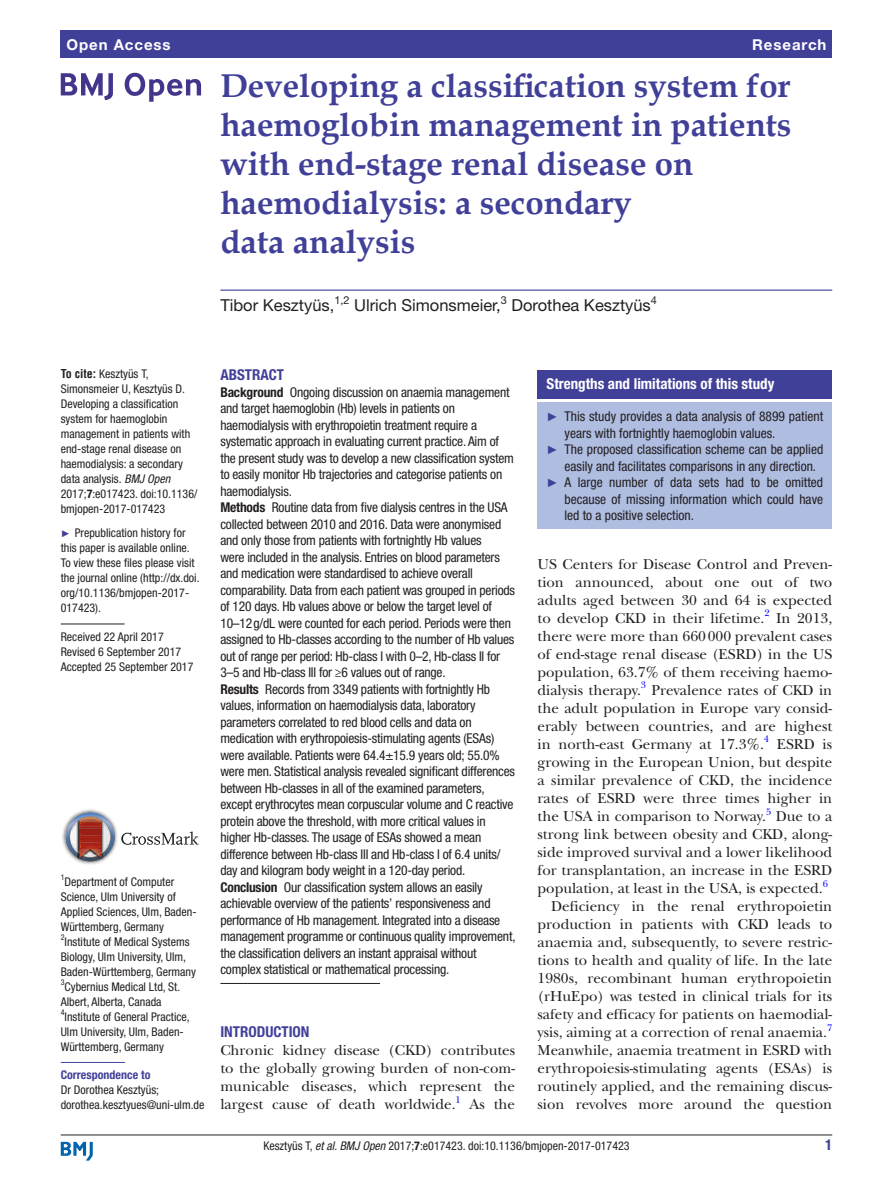
<style>
.page{position:relative;width:893px;height:1191px;background:#fff}
.page>*{position:absolute;margin:0;border:0;box-sizing:border-box;transform-origin:0 0}
.t1{font:700 33px/39px "Book Antiqua";color:#414099}
.t2{font:16.5px "Helvetica Neue LT Std";color:#231f20}
.t3{font:15px/18px "New Baskerville";color:#231f20;text-align:justify}
.t4{font:700 condensed 15px "Helvetica Neue LT Std";color:#fff}
.t5{font:700 condensed 15px "Helvetica Neue LT Std";color:#414099}
.t6{font:700 15px "Helvetica Neue LT Std";letter-spacing:.065em;color:#fff}
.t7{font:condensed 13.5px/16.5px "Helvetica Neue LT Std";letter-spacing:-.015em;color:#231f20}
.t8{font:condensed 12px/15px "Helvetica Neue LT Std";color:#231f20}
.t9{font:700 condensed 12px "Helvetica Neue LT Std";color:#414099}
.t10{font:10.95px "Helvetica Neue LT Std";color:#231f20}
.t11{font:9.9px "New Baskerville";color:#00f}
.t12{font:condensed 7.95px "Helvetica Neue LT Std";color:#231f20}
.s1{font-family:"Helvetica LT Std";font-weight:700}
.s2{font-style:italic}
.s3{font-weight:700}
.s4{font-family:"Arial";font-stretch:normal;font-size:9.75px;color:#414099}
.s5{font-family:"Arial";font-stretch:normal;font-size:12px;color:#414099}
</style>
<div class="page">
<hr style="left:61px;top:1134px;width:771px;height:1px;background:#231f20">
<svg style="left:61px;top:1141px;width:32px;height:19px"></svg>
<div style="left:61px;top:31px;width:771px;height:27px;background:#414099"></div>
<hr style="left:220px;top:983px;width:160px;height:1px;background:#231f20">
<hr style="left:220px;top:289px;width:612px;height:2px;background:#414099">
<hr style="left:61px;top:623px;width:64px;height:1px;background:#231f20">
<hr style="left:61px;top:1062px;width:64px;height:1px;background:#414099">
<svg style="left:61px;top:73px;width:52px;height:27px"></svg>
<svg style="left:125px;top:73px;width:76px;height:29px"></svg>
<img style="left:62px;top:809px;width:55px;height:55px">
<svg style="left:66px;top:812px;width:49px;height:49px;background:#a78588"></svg>
<svg style="left:121px;top:831px;width:78px;height:13px"></svg>
<div style="left:538px;top:370px;width:294px;height:28px;background:#414099"></div>
<div style="left:538px;top:402px;width:294px;height:127px;background:#afbde1"></div>
<p class="t6" style="left:66px;top:35px;width:106px">Open Access</p>
<p class="t6" style="left:752px;top:35px;width:76px">Research</p>
<h1 class="t1" style="left:220px;top:66px;width:573px">Developing a classification system for haemoglobin management in patients with end-stage renal disease on haemodialysis: a secondary<br>data analysis</h1>
<p class="t2" style="left:220px;top:296px;width:115px">Tibor Kesztyüs,</p>
<p class="t10" style="left:334px;top:293px;width:17px">1,2</p>
<p class="t2" style="left:354px;top:296px;width:148px">Ulrich Simonsmeier,</p>
<p class="t10" style="left:501px;top:293px;width:8px">3</p>
<p class="t2" style="left:512px;top:296px;width:141px">Dorothea Kesztyüs</p>
<p class="t10" style="left:651px;top:293px;width:8px">4</p>
<p class="t8" style="left:61px;top:366px;width:138px"><span class="s1">To cite:</span> Kesztyüs T,<br>Simonsmeier U, Kesztyüs D.<br>Developing a classification system for haemoglobin management in patients with end-stage renal disease on haemodialysis: a secondary data analysis. <span class="s2">BMJ Open<br></span>2017;<span class="s3">7</span>:e017423. doi:10.1136/ bmjopen-2017-017423</p>
<p class="t8" style="left:61px;top:525px;width:140px"><span class="s4">►</span> Prepublication history for this paper is available online.<br>To view these files please visit the journal online (http://dx.doi. org/10.1136/bmjopen-2017-<br>017423).</p>
<p class="t8" style="left:61px;top:629px;width:134px">Received 22 April 2017<br>Revised 6 September 2017<br>Accepted 25 September 2017</p>
<p class="t12" style="left:61px;top:873px;width:5px">1</p>
<p class="t8" style="left:61px;top:874px;width:137px;text-indent:4px">Department of Computer<br>Science, Ulm University of<br>Applied Sciences, Ulm, Baden-<br>Württemberg, Germany</p>
<p class="t12" style="left:61px;top:933px;width:5px">2</p>
<p class="t8" style="left:61px;top:934px;width:137px;text-indent:4px">Institute of Medical Systems<br>Biology, Ulm University, Ulm,<br>Baden-Württemberg, Germany</p>
<p class="t12" style="left:61px;top:978px;width:5px">3</p>
<p class="t8" style="left:61px;top:979px;width:131px;text-indent:4px">Cybernius Medical Ltd, St.<br>Albert, Alberta, Canada<br><sup>4</sup>Institute of General Practice,<br>Ulm University, Ulm, Baden-<br>Württemberg, Germany</p>
<p class="t9" style="left:61px;top:1067px;width:91px">Correspondence to</p>
<p class="t8" style="left:61px;top:1082px;width:145px">Dr Dorothea Kesztyüs; dorothea.kesztyues@uni-ulm.de</p>
<p class="t5" style="left:220px;top:366px;width:65px">Abstract</p>
<p class="t7" style="left:220px;top:384px;width:297px"><span class="s3">Background</span> Ongoing discussion on anaemia management and target haemoglobin (Hb) levels in patients on haemodialysis with erythropoietin treatment require a systematic approach in evaluating current practice. Aim of the present study was to develop a new classification system to easily monitor Hb trajectories and categorise patients on haemodialysis.<br><span class="s3">Methods</span> Routine data from five dialysis centres in the USA collected between 2010 and 2016. Data were anonymised and only those from patients with fortnightly Hb values<br>were included in the analysis. Entries on blood parameters and medication were standardised to achieve overall comparability. Data from each patient was grouped in periods of 120 days. Hb values above or below the target level of 10–12g/dL were counted for each period. Periods were then assigned to Hb-classes according to the number of Hb values out of range per period: Hb-class I with 0–2, Hb-class II for 3–5 and Hb-class III for ≥6 values out of range.<br><span class="s3">Results</span> Records from 3349 patients with fortnightly Hb values, information on haemodialysis data, laboratory parameters correlated to red blood cells and data on medication with erythropoiesis-stimulating agents (ESAs) were available. Patients were 64.4±15.9 years old; 55.0% were men. Statistical analysis revealed significant differences between Hb-classes in all of the examined parameters, except erythrocytes mean corpuscular volume and C reactive protein above the threshold, with more critical values in higher Hb-classes. The usage of ESAs showed a mean difference between Hb-class III and Hb-class I of 6.4 units/ day and kilogram body weight in a 120-day period.<br><span class="s3">Conclusion</span> Our classification system allows an easily achievable overview of the patients’ responsiveness and performance of Hb management. Integrated into a disease management programme or continuous quality improvement, the classification delivers an instant appraisal without complex statistical or mathematical processing.</p>
<p class="t5" style="left:220px;top:1023px;width:91px">Introduction</p>
<p class="t3" style="left:220px;top:1041px;width:296px">Chronic kidney disease (CKD) contributes to the globally growing burden of non-com&shy;municable diseases, which represent the largest cause of death worldwide.<sup>1</sup></p>
<p class="t3" style="left:470px;top:1095px;width:47px">As the</p>
<p class="t4" style="left:547px;top:375px;width:229px">Strengths and limitations of this study</p>
<p class="t7" style="left:547px;top:408px;width:278px"><span class="s5">►</span> This study provides a data analysis of 8899 patient</p>
<p class="t7" style="left:565px;top:424px;width:212px">years with fortnightly haemoglobin values.</p>
<p class="t7" style="left:547px;top:441px;width:278px"><span class="s5">►</span> The proposed classification scheme can be applied</p>
<p class="t7" style="left:565px;top:457px;width:253px">easily and facilitates comparisons in any direction.</p>
<p class="t7" style="left:547px;top:474px;width:278px"><span class="s5">►</span> A large number of data sets had to be omitted</p>
<p class="t7" style="left:565px;top:490px;width:260px">because of missing information which could have</p>
<p class="t7" style="left:565px;top:507px;width:131px">led to a positive selection.</p>
<p class="t3" style="left:538px;top:555px;width:296px">US Centers for Disease Control and Preven&shy;tion announced, about one out of two adults aged between 30 and 64 is expected to develop CKD in their lifetime.<sup>2</sup> In 2013, there were more than 660000 prevalent cases of end-stage renal disease (ESRD) in the US population, 63.7% of them receiving haemo&shy;dialysis therapy.</p>
<p class="t11" style="left:641px;top:679px;width:7px">3</p>
<p class="t3" style="left:538px;top:681px;width:296px;text-indent:114px">Prevalence rates of CKD in the adult population in Europe vary consid&shy;erably between countries, and are highest in north-east Germany at 17.3%.</p>
<p class="t11" style="left:764px;top:733px;width:7px">4</p>
<p class="t3" style="left:538px;top:735px;width:296px;text-indent:239px">ESRD is growing in the European Union, but despite a similar prevalence of CKD, the incidence rates of ESRD were three times higher in the USA in comparison to Norway.</p>
<p class="t11" style="left:766px;top:805px;width:7px">5</p>
<p class="t3" style="left:538px;top:807px;width:296px;text-indent:238px">Due to a strong link between obesity and CKD, along&shy;side improved survival and a lower likelihood for transplantation, an increase in the ESRD population, at least in the USA, is expected.</p>
<p class="t11" style="left:823px;top:877px;width:7px">6</p>
<p class="t3" style="left:538px;top:897px;width:296px;text-indent:14px">Deficiency in the renal erythropoietin production in patients with CKD leads to anaemia and, subsequently, to severe restric&shy;tions to health and quality of life. In the late 1980s, recombinant human erythropoietin (rHuEpo) was tested in clinical trials for its safety and efficacy for patients on haemodial&shy;ysis, aiming at a correction of renal anaemia.<sup>7<br></sup>Meanwhile, anaemia treatment in ESRD with erythropoiesis-stimulating agents (ESAs) is routinely applied, and the remaining discus&shy;sion revolves more around the question</p>
<p class="t8" style="left:263px;top:1137px;width:368px">Kesztyüs T, <span class="s2">et al</span>. <span class="s2">BMJ Open</span> 2017;<span class="s3">7</span>:e017423. doi:10.1136/bmjopen-2017-017423</p>
<p class="t5" style="left:825px;top:1135px;width:9px">1</p>
</div>
